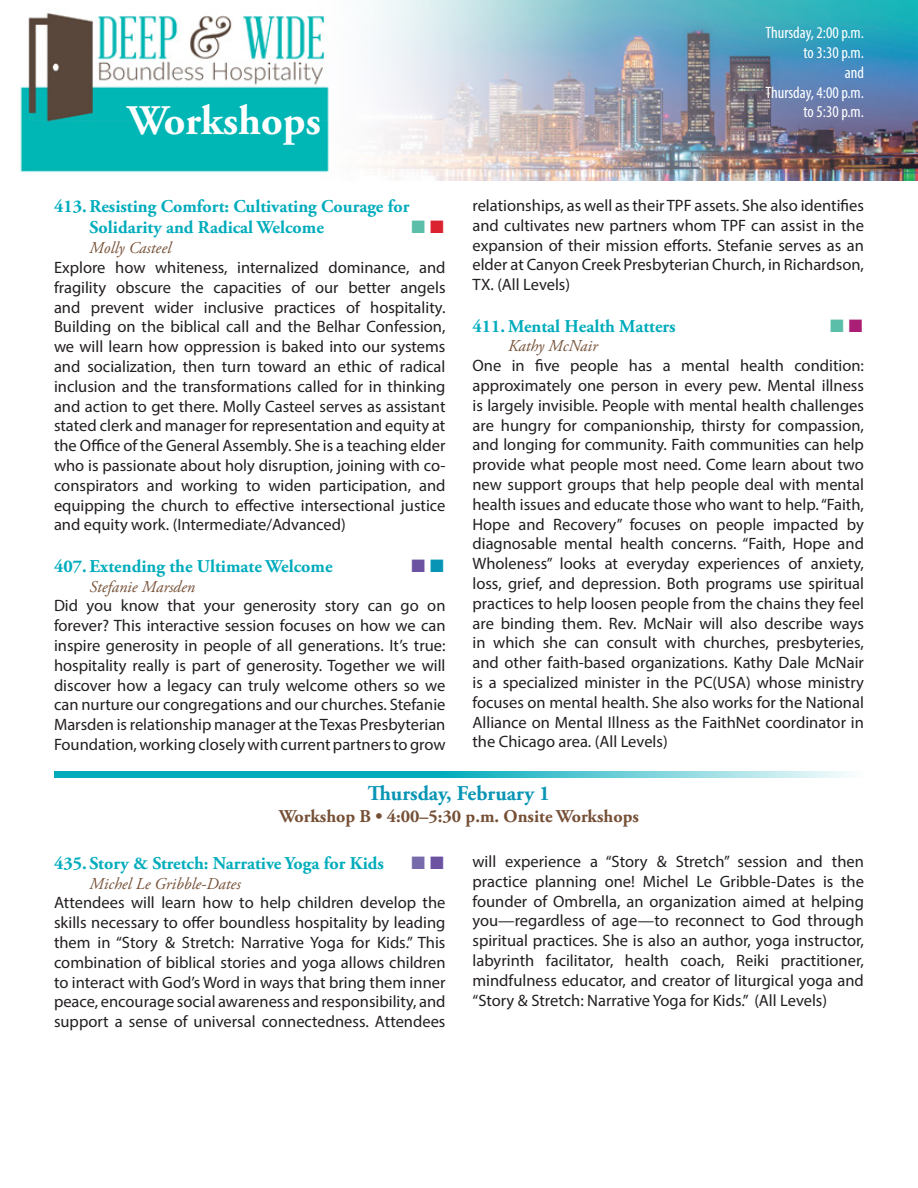
<style>
.page{position:relative;width:918px;height:1188px;background:#fff}
.page>*{position:absolute;margin:0;border:0;box-sizing:border-box;transform-origin:0 0}
.t1{font:700 42px "Adobe Garamond Pro";color:#fff}
.Large_Head{font:700 21px "Adobe Garamond Pro";color:#0895b5}
.Workshop_Title{font:700 18px/21.6px "Adobe Garamond Pro";color:#00acbc}
.Large_Head_Time{font:700 18px "Adobe Garamond Pro";color:#755036}
.t2{font:16.5px/19.8px "Myriad Pro";color:#231f20;text-align:justify}
.t3{font:condensed 16.5px/19.8px "Myriad Pro";color:#fff;text-align:right}
.WorkshopLeader{font:italic 16.5px "Adobe Garamond Pro";color:#755036}
.Workshop_Title-2{font:italic 16.5px "Adobe Garamond Pro";color:#755036}
</style>
<div class="page">
<img style="left:20px;top:0;width:898px;height:181px">
<svg style="left:54px;top:771px;width:795px;height:7px;background:#3ec0cc"></svg>
<h1 class="t1" style="left:128px;top:96px;width:194px">Workshops</h1>
<p class="t3" style="left:766px;top:23px;width:100px">Thursday, 2:00 p.m. to 3:30 p.m.</p>
<p class="t3" style="left:845px;top:62px;width:21px">and</p>
<p class="t3" style="left:766px;top:82px;width:100px">Thursday, 4:00 p.m. to 5:30 p.m.</p>
<p class="Workshop_Title" style="left:90px;top:196px;width:321px;text-indent:-36px">413. Resisting Comfort: Cultivating Courage for<br>Solidarity and Radical Welcome</p>
<p class="WorkshopLeader" style="left:90px;top:238px;width:83px">Molly Casteel</p>
<p class="t2" style="left:54px;top:257px;width:393px">Explore how whiteness, internalized dominance, and fragility obscure the capacities of our better angels and prevent wider inclusive practices of hospitality.<br>Building on the biblical call and the Belhar Confession, we will learn how oppression is baked into our systems and socialization, then turn toward an ethic of radical inclusion and the transformations called for in thinking and action to get there. Molly Casteel serves as assistant stated clerk and manager for representation and equity at the Office of the General Assembly. She is a teaching elder who is passionate about holy disruption, joining with co&shy;conspirators and working to widen participation, and equipping the church to effective intersectional justice and equity work. (Intermediate/Advanced)</p>
<p class="Workshop_Title" style="left:54px;top:556px;width:280px">407. Extending the Ultimate Welcome</p>
<p class="WorkshopLeader" style="left:90px;top:576px;width:107px">Stefanie Marsden</p>
<p class="t2" style="left:54px;top:596px;width:393px">Did you know that your generosity story can go on forever? This interactive session focuses on how we can inspire generosity in people of all generations. It’s true: hospitality really is part of generosity. Together we will discover how a legacy can truly welcome others so we can nurture our congregations and our churches. Stefanie Marsden is relationship manager at the Texas Presbyterian Foundation, working closely with current partners to grow</p>
<p class="t2" style="left:472px;top:195px;width:393px">relationships, as well as their TPF assets. She also identifies and cultivates new partners whom TPF can assist in the expansion of their mission efforts. Stefanie serves as an elder at Canyon Creek Presbyterian Church, in Richardson, TX. (All Levels)</p>
<p class="Workshop_Title" style="left:472px;top:316px;width:205px">411. Mental Health Matters</p>
<p class="Workshop_Title-2" style="left:508px;top:336px;width:91px">Kathy McNair</p>
<p class="t2" style="left:472px;top:356px;width:393px">One in five people has a mental health condition: approximately one person in every pew. Mental illness is largely invisible. People with mental health challenges are hungry for companionship, thirsty for compassion, and longing for community. Faith communities can help provide what people most need. Come learn about two new support groups that help people deal with mental health issues and educate those who want to help. “Faith, Hope and Recovery” focuses on people impacted by diagnosable mental health concerns. “Faith, Hope and Wholeness” looks at everyday experiences of anxiety, loss, grief, and depression. Both programs use spiritual practices to help loosen people from the chains they feel are binding them. Rev. McNair will also describe ways in which she can consult with churches, presbyteries, and other faith-based organizations. Kathy Dale McNair is a specialized minister in the PC(USA) whose ministry focuses on mental health. She also works for the National Alliance on Mental Illness as the FaithNet coordinator in the Chicago area. (All Levels)</p>
<p class="Large_Head" style="left:368px;top:781px;width:184px">Thursday, February 1</p>
<p class="Large_Head_Time" style="left:279px;top:806px;width:361px">Workshop B • 4:00–5:30 p.m. Onsite Workshops</p>
<p class="Workshop_Title" style="left:54px;top:853px;width:331px">435. Story &amp; Stretch: Narrative Yoga for Kids</p>
<p class="WorkshopLeader" style="left:90px;top:873px;width:153px">Michel Le Gribble-Dates</p>
<p class="t2" style="left:54px;top:893px;width:393px">Attendees will learn how to help children develop the skills necessary to offer boundless hospitality by leading them in “Story &amp; Stretch: Narrative Yoga for Kids.” This combination of biblical stories and yoga allows children to interact with God’s Word in ways that bring them inner peace, encourage social awareness and responsibility, and support a sense of universal connectedness. Attendees</p>
<p class="t2" style="left:472px;top:851px;width:393px">will experience a “Story &amp; Stretch” session and then practice planning one! Michel Le Gribble-Dates is the founder of Ombrella, an organization aimed at helping you—regardless of age—to reconnect to God through spiritual practices. She is also an author, yoga instructor, labyrinth facilitator, health coach, Reiki practitioner, mindfulness educator, and creator of liturgical yoga and “Story &amp; Stretch: Narrative Yoga for Kids.” (All Levels)</p>
</div>
